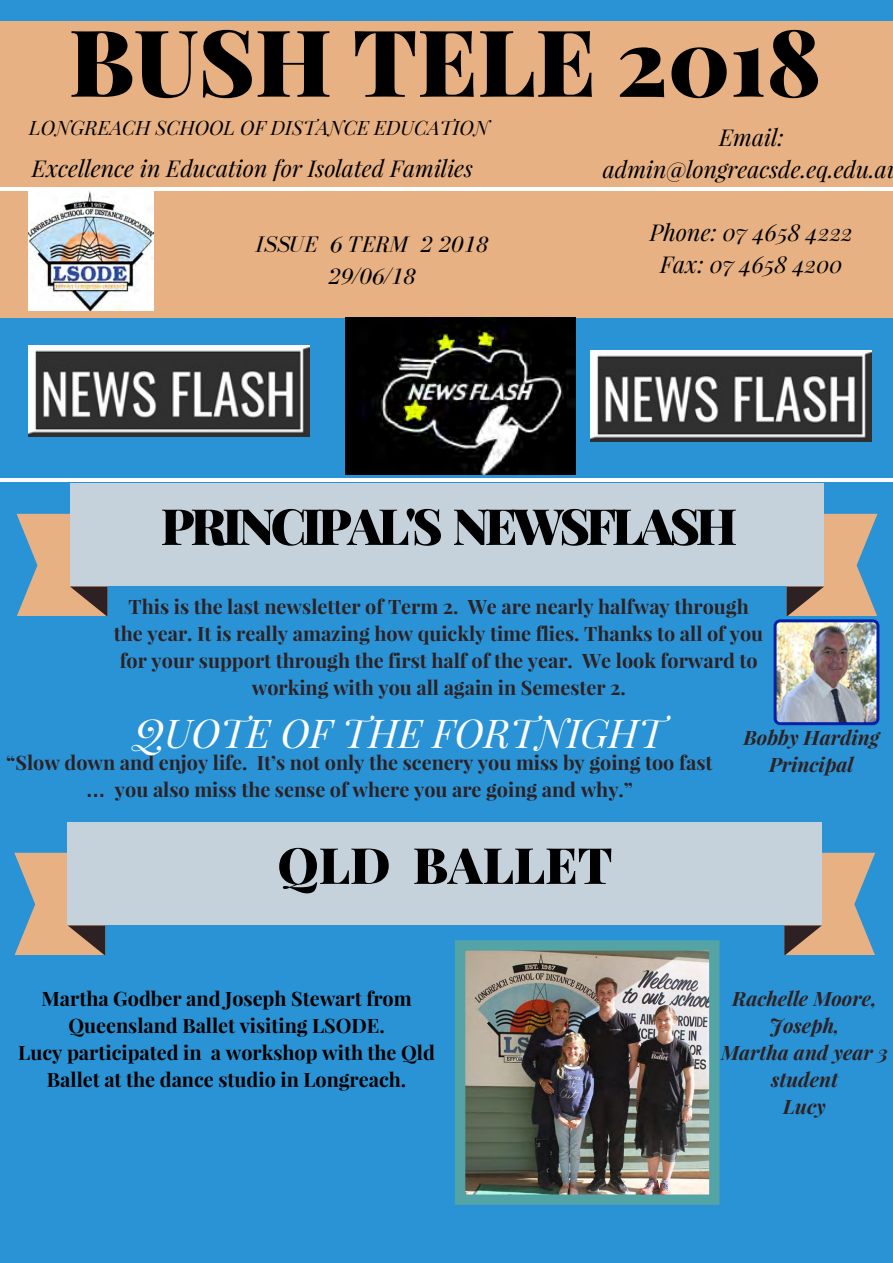
<style>
.page{position:relative;width:893px;height:1263px;background:#2a93d5}
.page>*{position:absolute;margin:0;border:0;box-sizing:border-box;transform-origin:0 0}
.t1{font:900 92.7px "Playfair Display";color:#000}
.t2{font:900 49.95px "Playfair Display";letter-spacing:-.085em;color:#000}
.t3{font:900 49.95px "Playfair Display";color:#000}
.t4{font:italic 39.75px "Playfair Display";color:#fff}
.t5{font:italic 23.25px/31.5px "Playfair Display";color:#000;text-align:center}
.t6{font:italic 23.25px/31.5px "Bodoni FLF";color:#000;text-align:center}
.t7{font:700 19.8px/27px "Playfair Display";color:#2d2124;text-align:center}
.t8{font:700 19.8px/27px "Playfair Display";color:#000;text-align:center}
.t9{font:italic 700 19.8px/27px "Playfair Display";color:#2d2124;text-align:center}
.t10{font:italic 19.8px "Playfair Display";color:#000}
.s1{font-family:"Liberation Sans"}
</style>
<div class="page">
<div style="left:0;top:21px;width:893px;height:297px;background:#e7b183"></div>
<hr style="left:0;top:478px;width:893px;height:4px;background:#fff">
<hr style="left:0;top:187px;width:893px;height:4px;background:#fff">
<img style="left:28px;top:191px;width:125px;height:120px">
<div style="left:779px;top:483px;width:45px;height:103px;background:#c5d2db"></div>
<svg style="left:17px;top:514px;width:90px;height:102px"></svg>
<div style="left:70px;top:483px;width:46px;height:103px;background:#c5d2db"></div>
<div style="left:115px;top:483px;width:664px;height:103px;background:#c5d2db"></div>
<img style="left:346px;top:318px;width:229px;height:156px">
<img style="left:28px;top:346px;width:282px;height:91px">
<img style="left:590px;top:350px;width:281px;height:91px">
<img style="left:774px;top:514px;width:105px;height:211px">
<img style="left:455px;top:940px;width:264px;height:265px">
<svg style="left:784px;top:853px;width:91px;height:102px"></svg>
<div style="left:776px;top:822px;width:46px;height:103px;background:#c5d2db"></div>
<svg style="left:14px;top:853px;width:91px;height:102px"></svg>
<div style="left:68px;top:822px;width:46px;height:103px;background:#c5d2db"></div>
<div style="left:113px;top:822px;width:664px;height:103px;background:#c5d2db"></div>
<h1 class="t1" style="left:69px;top:-3px;width:754px">BUSH TELE 2018</h1>
<p class="t10" style="left:29px;top:114px;width:462px">LONGREACH SCHOOL OF DISTANCE EDUCATION</p>
<p class="t5" style="left:32px;top:151px;width:443px">Excellence in Education for Isolated Families</p>
<p class="t6" style="left:255px;top:229px;width:235px">ISSUE 6 TERM 2 2018<br>29/06/18</p>
<p class="t5" style="left:603px;top:121px;width:286px">Email: admin@longreacsde.eq.edu.a</p>
<p class="t5" style="left:650px;top:216px;width:204px">Phone: 07 4658 4222<br>Fax: 07 4658 4200</p>
<h2 class="t2" style="left:161px;top:491px;width:578px">PRINCIPAL'S NEWSFLASH</h2>
<p class="t7" style="left:114px;top:592px;width:651px">This is the last newsletter of Term 2. We are nearly halfway through the year. It is really amazing how quickly time flies. Thanks to all of you for your support through the first half of the year. We look forward to working with you all again in Semester 2.</p>
<h3 class="t4" style="left:133px;top:705px;width:533px">QUOTE OF THE FORTNIGHT</h3>
<p class="t7" style="left:6px;top:748px;width:708px">“Slow down and enjoy life. It’s not only the scenery you miss by going too fast <span class="s1">…</span> you also miss the sense of where you are going and why.”</p>
<h2 class="t3" style="left:277px;top:830px;width:337px">QLD BALLET</h2>
<p class="t9" style="left:743px;top:724px;width:137px">Bobby Harding<br>Principal</p>
<p class="t8" style="left:18px;top:984px;width:418px">Martha Godber and Joseph Stewart from Queensland Ballet visiting LSODE.<br>Lucy participated in a workshop with the Qld Ballet at the dance studio in Longreach.</p>
<p class="t9" style="left:721px;top:984px;width:168px">Rachelle Moore,<br>Joseph,<br>Martha and year 3 student<br>Lucy</p>
</div>
